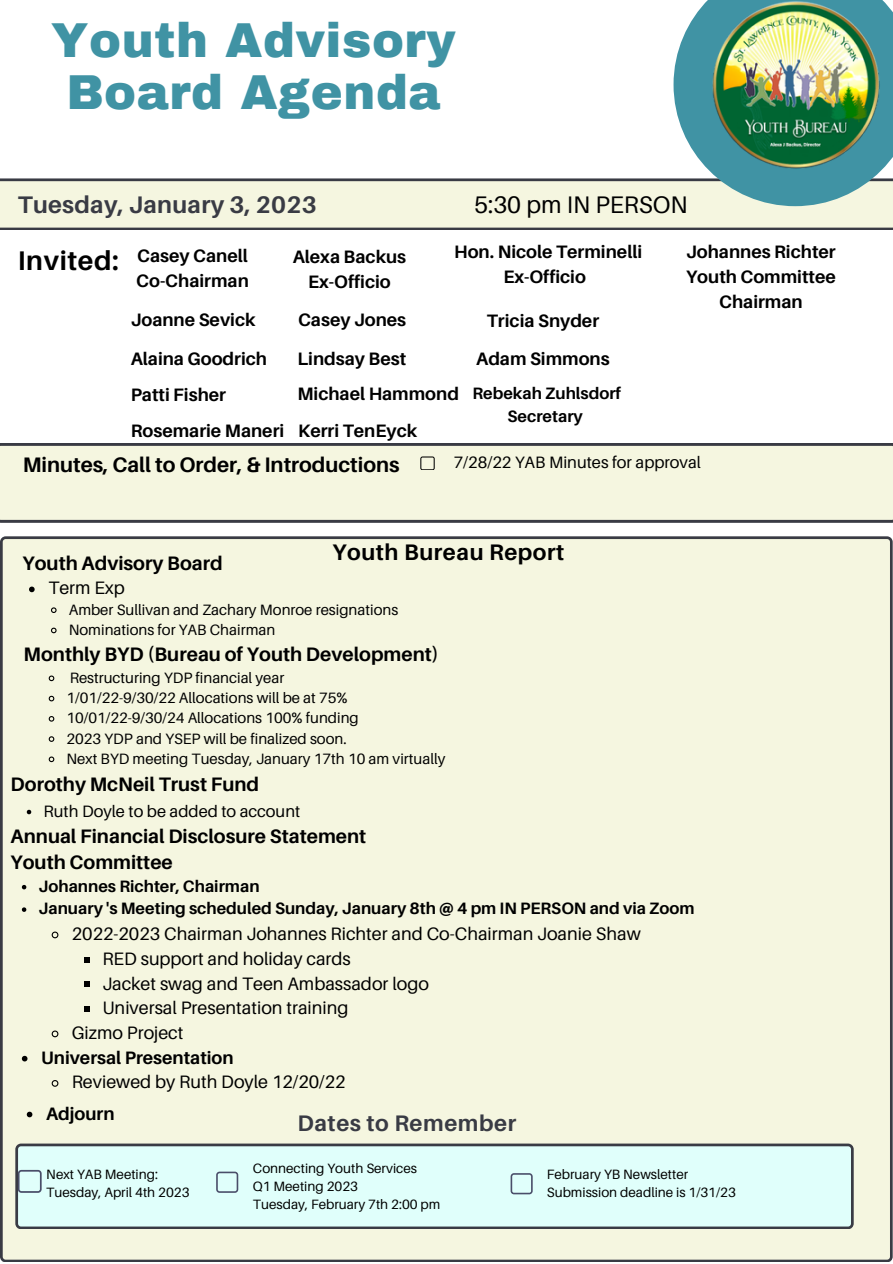
<style>
.page{position:relative;width:893px;height:1264px;background:#fff}
.page>*{position:absolute;margin:0;border:0;box-sizing:border-box;transform-origin:0 0}
.t1{font:900 48px/51.8px "Archivo";letter-spacing:.01em;color:#4093a4;text-align:center}
.t2{font:700 27px "Aileron";letter-spacing:.025em;color:#000}
.t3{font:700 24px "Aileron";letter-spacing:.01em;color:#393b44}
.t4{font:24px "Aileron";color:#000}
.t5{font:700 22.5px "Aileron";letter-spacing:.025em;color:#000}
.t6{font:700 22.5px "Aileron";letter-spacing:.025em;color:#393b44}
.t7{font:700 21px "Aileron";color:#000}
.t8{font:700 19.5px "Aileron";color:#000}
.t9{font:700 18px/24.8px "Aileron";color:#000;text-align:center}
.t10{font:18px "Aileron";color:#000}
.t11{font:700 16.5px/22.5px "Aileron";color:#000;text-align:center}
.t12{font:16.5px "Aileron";color:#000}
.t13{font:15px/20.2px "Aileron";color:#000}
.t14{font:13.5px/18px "Aileron";color:#000}
</style>
<div class="page">
<div style="left:0;top:536px;width:892px;height:726px;background:#f5f6e0"></div>
<svg style="left:0;top:443px;width:892px;height:79px;background:#e9ead6"></svg>
<svg style="left:420px;top:456px;width:14px;height:14px"></svg>
<svg style="left:0;top:7px;width:892px;height:222px"></svg>
<img style="left:701px;top:0;width:188px;height:178px">
<svg style="left:15px;top:1143px;width:838px;height:86px;background:#d4f1ee"></svg>
<svg style="left:18px;top:1169px;width:24px;height:23px"></svg>
<svg style="left:216px;top:1171px;width:22px;height:21px"></svg>
<svg style="left:510px;top:1173px;width:22px;height:21px"></svg>
<svg style="left:48px;top:674px;width:7px;height:8px"></svg>
<svg style="left:48px;top:695px;width:7px;height:7px"></svg>
<svg style="left:48px;top:715px;width:7px;height:7px"></svg>
<svg style="left:48px;top:735px;width:7px;height:7px"></svg>
<svg style="left:48px;top:755px;width:7px;height:8px"></svg>
<svg style="left:22px;top:884px;width:4px;height:5px"></svg>
<svg style="left:22px;top:907px;width:4px;height:4px"></svg>
<svg style="left:51px;top:930px;width:8px;height:9px"></svg>
<svg style="left:84px;top:956px;width:5px;height:6px"></svg>
<svg style="left:84px;top:981px;width:5px;height:6px"></svg>
<svg style="left:84px;top:1006px;width:5px;height:5px"></svg>
<svg style="left:51px;top:1029px;width:8px;height:9px"></svg>
<svg style="left:22px;top:1055px;width:5px;height:6px"></svg>
<svg style="left:51px;top:1079px;width:8px;height:8px"></svg>
<svg style="left:27px;top:1111px;width:5px;height:6px"></svg>
<svg style="left:29px;top:586px;width:6px;height:6px"></svg>
<svg style="left:50px;top:606px;width:7px;height:8px"></svg>
<svg style="left:50px;top:626px;width:7px;height:8px"></svg>
<svg style="left:27px;top:809px;width:4px;height:5px"></svg>
<h1 class="t1" style="left:51px;top:15px;width:406px">Youth Advisory<br>Board Agenda</h1>
<h3 class="t3" style="left:18px;top:189px;width:300px">Tuesday, January 3, 2023</h3>
<h3 class="t4" style="left:474px;top:190px;width:215px">5:30 pm IN PERSON</h3>
<h2 class="t2" style="left:18px;top:243px;width:103px">Invited:</h2>
<p class="t9" style="left:136px;top:243px;width:114px;text-align:left">Casey Canell<br>Co-Chairman</p>
<p class="t9" style="left:131px;top:307px;width:126px">Joanne Sevick</p>
<p class="t9" style="left:293px;top:244px;width:115px">Alexa Backus<br>Ex-Officio</p>
<p class="t9" style="left:454px;top:239px;width:189px">Hon. Nicole Terminelli<br>Ex-Officio</p>
<p class="t9" style="left:298px;top:307px;width:110px">Casey Jones</p>
<p class="t9" style="left:486px;top:308px;width:114px">Tricia Snyder</p>
<p class="t9" style="left:686px;top:239px;width:151px">Johannes Richter<br>Youth Committee<br>Chairman</p>
<p class="t9" style="left:131px;top:346px;width:138px">Alaina Goodrich</p>
<p class="t9" style="left:297px;top:346px;width:110px">Lindsay Best</p>
<p class="t9" style="left:476px;top:346px;width:135px">Adam Simmons</p>
<p class="t11" style="left:472px;top:382px;width:150px">Rebekah Zuhlsdorf<br>Secretary</p>
<p class="t9" style="left:131px;top:382px;width:97px">Patti Fisher</p>
<p class="t9" style="left:297px;top:381px;width:163px">Michael Hammond</p>
<p class="t9" style="left:298px;top:417px;width:121px">Kerri TenEyck</p>
<p class="t7" style="left:23px;top:451px;width:378px">Minutes, Call to Order, &amp; Introductions</p>
<p class="t12" style="left:453px;top:452px;width:249px">7/28/22 YAB Minutes for approval</p>
<p class="t9" style="left:131px;top:417px;width:155px">Rosemarie Maneri</p>
<p class="t8" style="left:23px;top:551px;width:202px">Youth Advisory Board</p>
<p class="t5" style="left:332px;top:538px;width:233px">Youth Bureau Report</p>
<p class="t10" style="left:48px;top:577px;width:78px">Term Exp</p>
<p class="t13" style="left:69px;top:599px;width:331px">Amber Sullivan and Zachary Monroe resignations<br>Nominations for YAB Chairman</p>
<p class="t8" style="left:24px;top:642px;width:416px">Monthly BYD (Bureau of Youth Development)</p>
<p class="t13" style="left:66px;top:667px;width:380px">Restructuring YDP financial year<br>1/01/22-9/30/22 Allocations will be at 75% 10/01/22-9/30/24 Allocations 100% funding<br>2023 YDP and YSEP will be finalized soon.<br>Next BYD meeting Tuesday, January 17th 10 am virtually</p>
<p class="t8" style="left:11px;top:772px;width:250px">Dorothy McNeil Trust Fund</p>
<p class="t12" style="left:44px;top:800px;width:258px">Ruth Doyle to be added to account</p>
<p class="t8" style="left:11px;top:824px;width:357px">Annual Financial Disclosure Statement</p>
<p class="t8" style="left:11px;top:850px;width:164px">Youth Committee</p>
<p class="t11" style="left:39px;top:874px;width:657px;text-align:left">Johannes Richter, Chairman<br>January 's Meeting scheduled Sunday, January 8th @ 4 pm IN PERSON and via Zoom</p>
<p class="t10" style="left:72px;top:922px;width:570px">2022-2023 Chairman Johannes Richter and Co-Chairman Joanie Shaw</p>
<p class="t10" style="left:102px;top:947px;width:250px">RED support and holiday cards</p>
<p class="t10" style="left:102px;top:972px;width:328px">Jacket swag and Teen Ambassador logo</p>
<p class="t10" style="left:102px;top:996px;width:247px">Universal Presentation training</p>
<p class="t10" style="left:72px;top:1021px;width:113px">Gizmo Project</p>
<p class="t9" style="left:41px;top:1044px;width:194px">Universal Presentation</p>
<p class="t10" style="left:72px;top:1070px;width:275px">Reviewed by Ruth Doyle 12/20/22</p>
<p class="t9" style="left:46px;top:1100px;width:70px">Adjourn</p>
<p class="t6" style="left:297px;top:1109px;width:220px">Dates to Remember</p>
<p class="t14" style="left:46px;top:1165px;width:145px">Next YAB Meeting:<br>Tuesday, April 4th 2023</p>
<p class="t14" style="left:547px;top:1165px;width:190px">February YB Newsletter<br>Submission deadline is 1/31/23</p>
<p class="t14" style="left:253px;top:1158px;width:189px">Connecting Youth Services<br>Q1 Meeting 2023<br>Tuesday, February 7th 2:00 pm</p>
</div>
